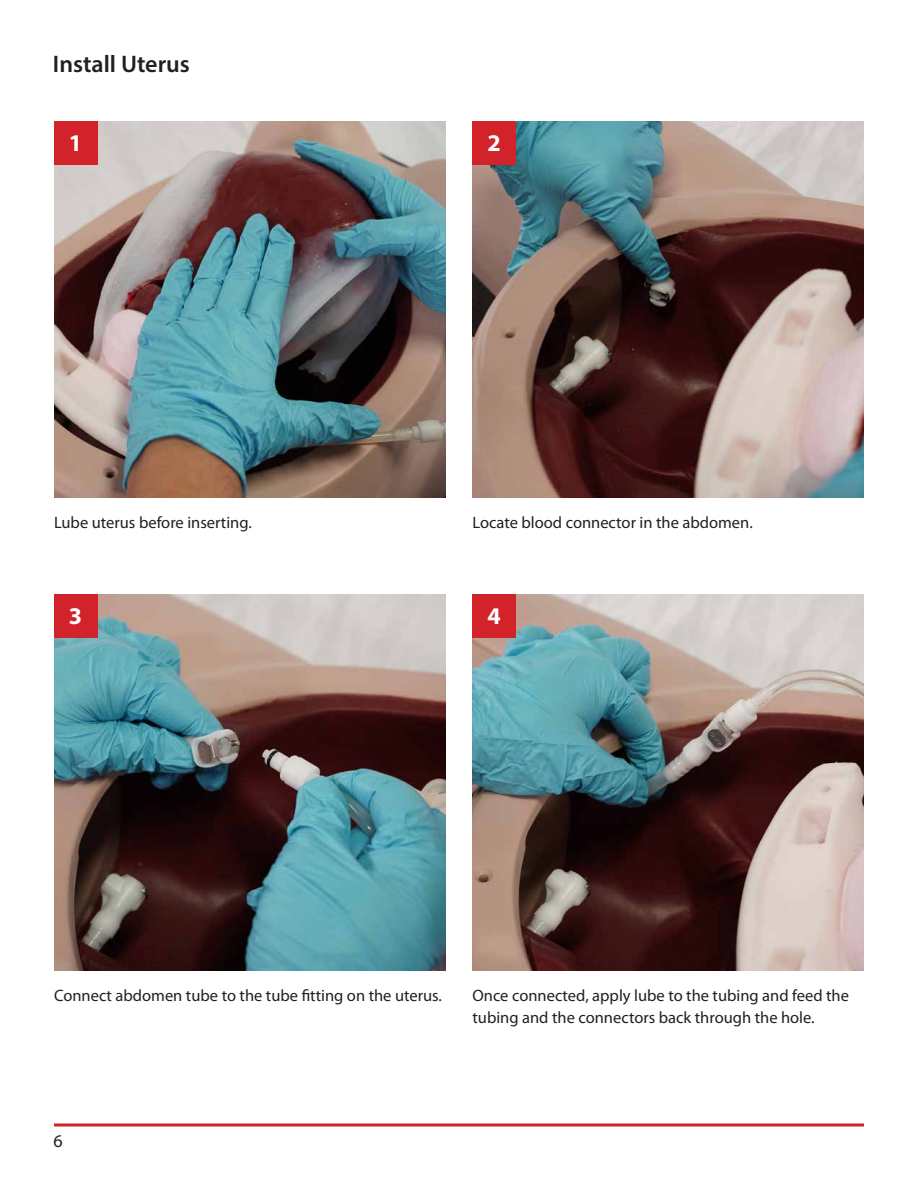
<style>
.page{position:relative;width:918px;height:1188px;background:#fff}
.page>*{position:absolute;margin:0;border:0;box-sizing:border-box;transform-origin:0 0}
.t1{font:600 24px "Myriad Pro";color:#231f20}
.t2{font:700 24px "Myriad Pro";color:#fff}
.t3{font:18px "Myriad Pro";color:#231f20}
.t4{font:16.5px/22.5px "Myriad Pro";color:#231f20}
</style>
<div class="page">
<hr style="left:54px;top:1124px;width:810px;height:2px;background:#d2232a">
<img style="left:54px;top:122px;width:392px;height:376px">
<img style="left:54px;top:595px;width:392px;height:376px">
<img style="left:472px;top:122px;width:392px;height:376px">
<img style="left:472px;top:595px;width:392px;height:376px">
<div style="left:54px;top:122px;width:43px;height:43px;background:#d2232a"></div>
<div style="left:54px;top:595px;width:43px;height:43px;background:#d2232a"></div>
<div style="left:472px;top:122px;width:44px;height:43px;background:#d2232a"></div>
<div style="left:472px;top:595px;width:44px;height:43px;background:#d2232a"></div>
<h1 class="t1" style="left:53px;top:49px;width:138px">Install Uterus</h1>
<h1 class="t2" style="left:69px;top:127px;width:15px">1</h1>
<h1 class="t2" style="left:487px;top:127px;width:15px">2</h1>
<p class="t4" style="left:54px;top:510px;width:199px">Lube uterus before inserting.</p>
<h1 class="t2" style="left:69px;top:600px;width:15px">3</h1>
<p class="t4" style="left:473px;top:510px;width:282px">Locate blood connector in the abdomen.</p>
<h1 class="t2" style="left:487px;top:600px;width:15px">4</h1>
<p class="t4" style="left:54px;top:984px;width:390px">Connect abdomen tube to the tube fitting on the uterus.</p>
<p class="t4" style="left:473px;top:984px;width:378px">Once connected, apply lube to the tubing and feed the tubing and the connectors back through the hole.</p>
<p class="t3" style="left:54px;top:1130px;width:11px">6</p>
</div>
